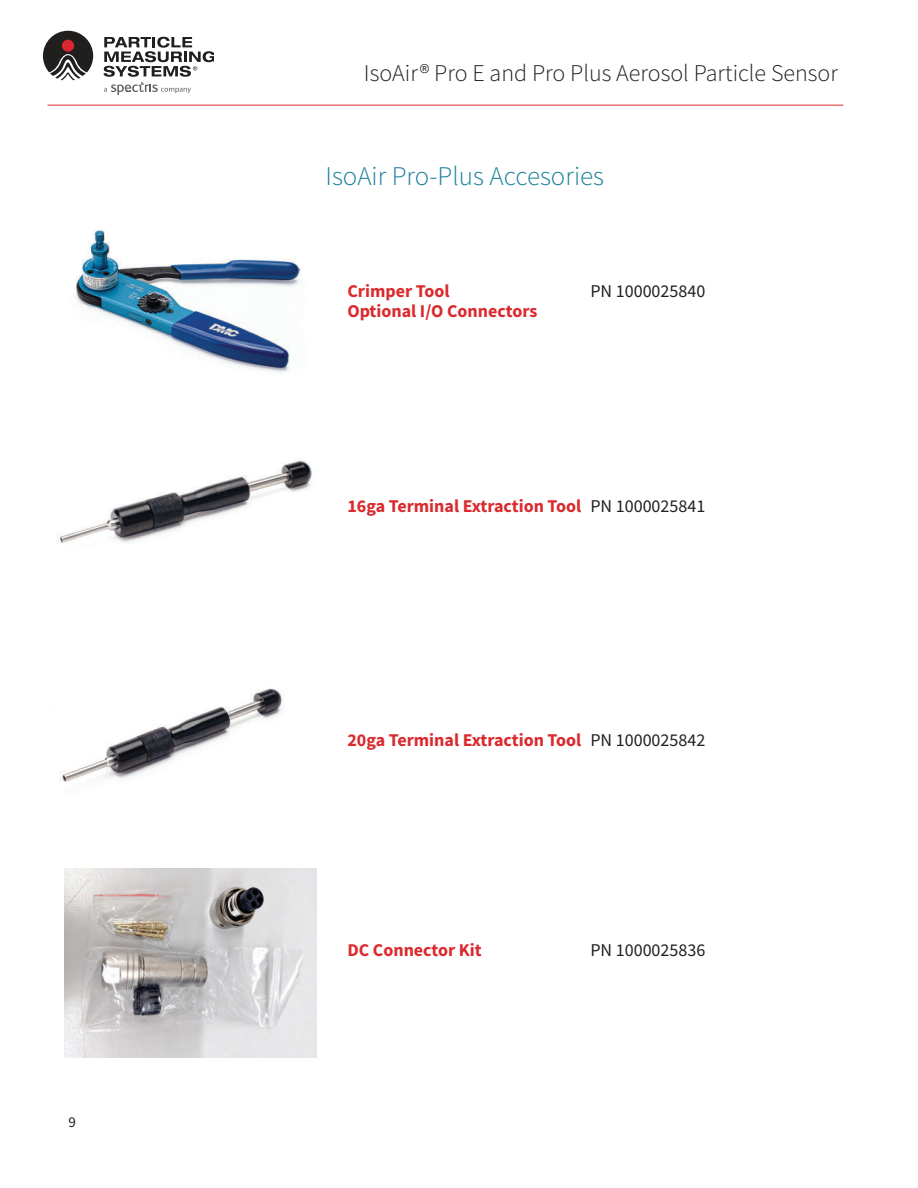
<style>
.page{position:relative;width:918px;height:1188px;background:#fff}
.page>*{position:absolute;margin:0;border:0;box-sizing:border-box;transform-origin:0 0}
.t1{font:300 27px "Source Sans Pro";color:#1b8299}
.t2{font:300 24px "Source Sans Pro";color:#231f20}
.t3{font:700 18px "Source Sans Pro";color:#da2a2e}
.t4{font:18px "Source Sans Pro";color:#231f20}
.t5{font:15px "Source Sans Pro";color:#231f20}
.s1{font-weight:400;color:#231f20}
</style>
<div class="page">
<svg style="left:43px;top:31px;width:50px;height:49px"></svg>
<div style="left:62px;top:40px;width:12px;height:12px;background:#da272e;border-radius:50%"></div>
<svg style="left:104px;top:37px;width:109px;height:58px"></svg>
<hr style="left:48px;top:105px;width:795px;height:1px;background:#da2a2e">
<img style="left:76px;top:230px;width:225px;height:142px">
<img style="left:57px;top:460px;width:256px;height:84px">
<img style="left:59px;top:688px;width:225px;height:94px">
<img style="left:65px;top:868px;width:252px;height:190px">
<p class="t5" style="left:68px;top:1116px;width:9px">9</p>
<h2 class="t2" style="left:364px;top:59px;width:476px">IsoAir® Pro E and Pro Plus Aerosol Particle Sensor</h2>
<h1 class="t1" style="left:326px;top:160px;width:280px">IsoAir Pro-Plus Accesories</h1>
<p class="t3" style="left:347px;top:284px;width:104px">Crimper Tool</p>
<p class="t4" style="left:590px;top:284px;width:116px">PN 1000025840</p>
<p class="t3" style="left:347px;top:304px;width:191px">Optional I/O Connectors</p>
<p class="t3" style="left:347px;top:499px;width:359px">16ga Terminal Extraction Tool <span class="s1">PN 1000025841</span></p>
<p class="t3" style="left:347px;top:733px;width:359px">20ga Terminal Extraction Tool <span class="s1">PN 1000025842</span></p>
<p class="t3" style="left:347px;top:943px;width:136px">DC Connector Kit</p>
<p class="t4" style="left:590px;top:943px;width:116px">PN 1000025836</p>
</div>
